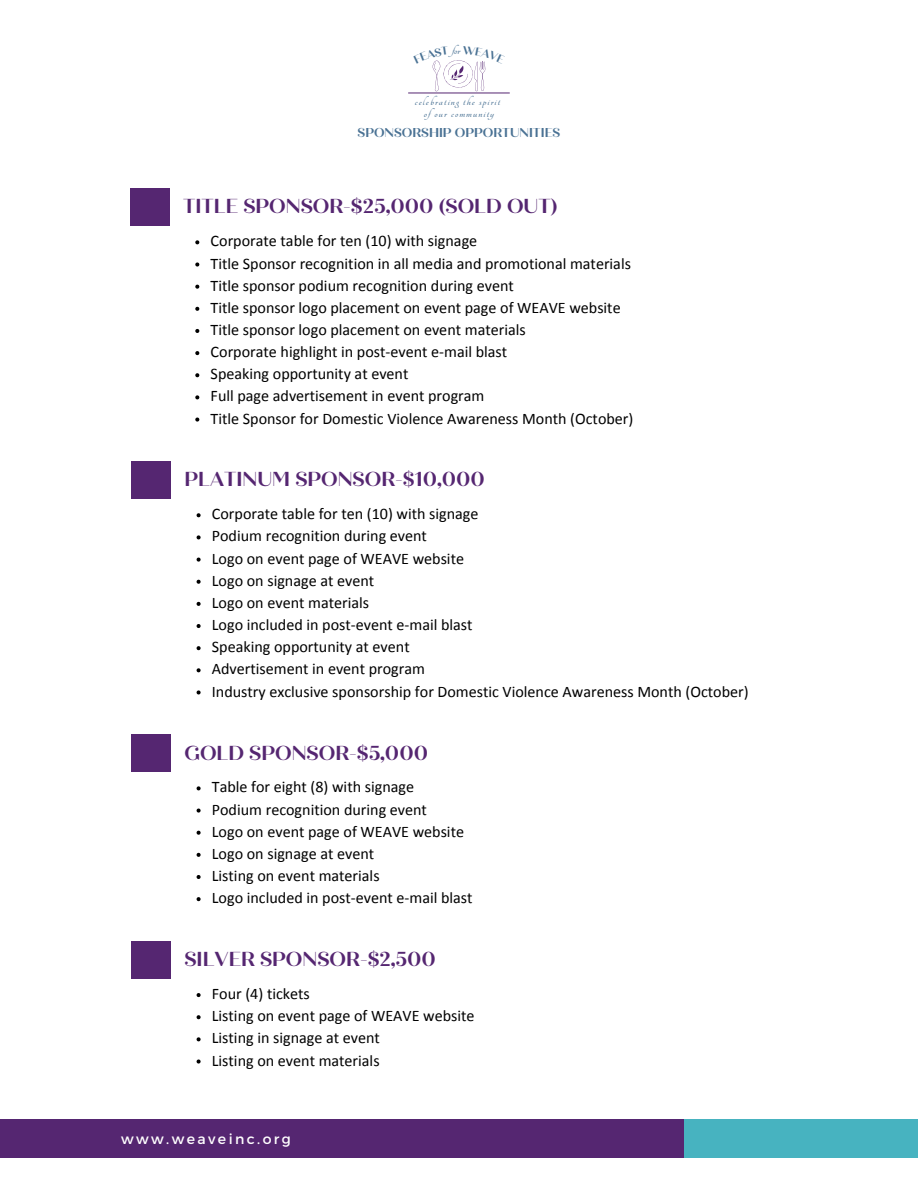
<style>
.page{position:relative;width:918px;height:1188px;background:#fff}
.page>*{position:absolute;margin:0;border:0;box-sizing:border-box;transform-origin:0 0}
.t1{font:700 20.25px "Quiche Display";color:#552671}
.t2{font:16.05px "Calibri";color:#000}
.t3{font:14.1px "Montserrat";letter-spacing:.17em;color:#fff}
.t4{font:700 12.9px "Quiche Display";color:#4a7294}
.t5{font:700 12.75px "Tangerine";color:#4a7294}
.t6{font:700 12.3px "Tangerine";letter-spacing:.1em;color:#4a7294}
</style>
<div class="page">
<div style="left:684px;top:1120px;width:234px;height:38px;background:#47b3c0"></div>
<div style="left:0;top:1120px;width:684px;height:38px;background:#552671"></div>
<div style="left:132px;top:461px;width:39px;height:38px;background:#552671"></div>
<svg style="left:197px;top:513px;width:4px;height:4px"></svg>
<svg style="left:197px;top:535px;width:4px;height:4px"></svg>
<svg style="left:197px;top:558px;width:4px;height:4px"></svg>
<svg style="left:197px;top:580px;width:4px;height:4px"></svg>
<svg style="left:197px;top:602px;width:4px;height:4px"></svg>
<svg style="left:197px;top:624px;width:4px;height:4px"></svg>
<svg style="left:197px;top:646px;width:4px;height:4px"></svg>
<svg style="left:197px;top:668px;width:4px;height:4px"></svg>
<svg style="left:197px;top:690px;width:4px;height:4px"></svg>
<div style="left:132px;top:734px;width:39px;height:38px;background:#552671"></div>
<svg style="left:197px;top:786px;width:4px;height:4px"></svg>
<svg style="left:197px;top:809px;width:4px;height:4px"></svg>
<svg style="left:197px;top:831px;width:4px;height:4px"></svg>
<svg style="left:197px;top:853px;width:4px;height:4px"></svg>
<svg style="left:197px;top:875px;width:4px;height:4px"></svg>
<svg style="left:197px;top:897px;width:4px;height:4px"></svg>
<div style="left:132px;top:941px;width:39px;height:38px;background:#552671"></div>
<svg style="left:197px;top:993px;width:4px;height:4px"></svg>
<svg style="left:197px;top:1015px;width:4px;height:4px"></svg>
<svg style="left:197px;top:1037px;width:4px;height:4px"></svg>
<svg style="left:197px;top:1060px;width:4px;height:4px"></svg>
<hr style="left:408px;top:93px;width:102px;height:1px;background:#552671">
<div style="left:130px;top:188px;width:40px;height:38px;background:#552671"></div>
<svg style="left:195px;top:240px;width:4px;height:4px"></svg>
<svg style="left:195px;top:262px;width:4px;height:5px"></svg>
<svg style="left:195px;top:285px;width:4px;height:4px"></svg>
<svg style="left:195px;top:307px;width:4px;height:4px"></svg>
<svg style="left:195px;top:329px;width:4px;height:4px"></svg>
<svg style="left:195px;top:351px;width:4px;height:4px"></svg>
<svg style="left:195px;top:373px;width:4px;height:4px"></svg>
<svg style="left:195px;top:395px;width:4px;height:4px"></svg>
<svg style="left:195px;top:418px;width:4px;height:4px"></svg>
<svg style="left:432px;top:60px;width:54px;height:31px"></svg>
<p class="t5" style="left:452px;top:44px;width:12px">fo r</p>
<p class="t6" style="left:415px;top:96px;width:87px">celebrating the spirit</p>
<p class="t6" style="left:424px;top:108px;width:72px">ofour community</p>
<p class="t4" style="left:358px;top:125px;width:204px">SPONSORSHIP OPPORTUNITIES</p>
<p class="t1" style="left:183px;top:194px;width:376px">TITLE SPONSOR-$25,000 (SOLD OUT)</p>
<p class="t2" style="left:211px;top:234px;width:268px">Corporate table for ten (10) with signage</p>
<p class="t2" style="left:211px;top:257px;width:422px">Title Sponsor recognition in all media and promotional materials</p>
<p class="t2" style="left:211px;top:279px;width:305px">Title sponsor podium recognition during event</p>
<p class="t2" style="left:211px;top:301px;width:412px">Title sponsor logo placement on event page of WEAVE website</p>
<p class="t2" style="left:211px;top:323px;width:317px">Title sponsor logo placement on event materials</p>
<p class="t2" style="left:211px;top:345px;width:298px">Corporate highlight in post-event e-mail blast</p>
<p class="t2" style="left:211px;top:367px;width:199px">Speaking opportunity at event</p>
<p class="t2" style="left:211px;top:389px;width:275px">Full page advertisement in event program</p>
<p class="t2" style="left:211px;top:412px;width:424px">Title Sponsor for Domestic Violence Awareness Month (October)</p>
<p class="t1" style="left:184px;top:467px;width:302px">PLATINUM SPONSOR-$10,000</p>
<p class="t2" style="left:212px;top:507px;width:268px">Corporate table for ten (10) with signage</p>
<p class="t2" style="left:212px;top:529px;width:217px">Podium recognition during event</p>
<p class="t2" style="left:212px;top:552px;width:254px">Logo on event page of WEAVE website</p>
<p class="t2" style="left:212px;top:574px;width:164px">Logo on signage at event</p>
<p class="t2" style="left:212px;top:596px;width:159px">Logo on event materials</p>
<p class="t2" style="left:212px;top:618px;width:262px">Logo included in post-event e-mail blast</p>
<p class="t2" style="left:212px;top:640px;width:199px">Speaking opportunity at event</p>
<p class="t2" style="left:212px;top:662px;width:215px">Advertisement in event program</p>
<p class="t2" style="left:212px;top:684px;width:538px">Industry exclusive sponsorship for Domestic Violence Awareness Month (October)</p>
<p class="t1" style="left:184px;top:740px;width:245px">GOLD SPONSOR-$5,000</p>
<p class="t2" style="left:212px;top:780px;width:204px">Table for eight (8) with signage</p>
<p class="t2" style="left:212px;top:803px;width:217px">Podium recognition during event</p>
<p class="t2" style="left:212px;top:825px;width:254px">Logo on event page of WEAVE website</p>
<p class="t2" style="left:212px;top:847px;width:164px">Logo on signage at event</p>
<p class="t2" style="left:212px;top:869px;width:169px">Listing on event materials</p>
<p class="t2" style="left:212px;top:891px;width:262px">Logo included in post-event e-mail blast</p>
<p class="t1" style="left:184px;top:947px;width:253px">SILVER SPONSOR-$2,500</p>
<p class="t2" style="left:212px;top:987px;width:100px">Four (4) tickets</p>
<p class="t2" style="left:212px;top:1009px;width:264px">Listing on event page of WEAVE website</p>
<p class="t2" style="left:212px;top:1031px;width:170px">Listing in signage at event</p>
<p class="t2" style="left:212px;top:1054px;width:169px">Listing on event materials</p>
<p class="t3" style="left:121px;top:1130px;width:171px">www.weaveinc.org</p>
</div>
